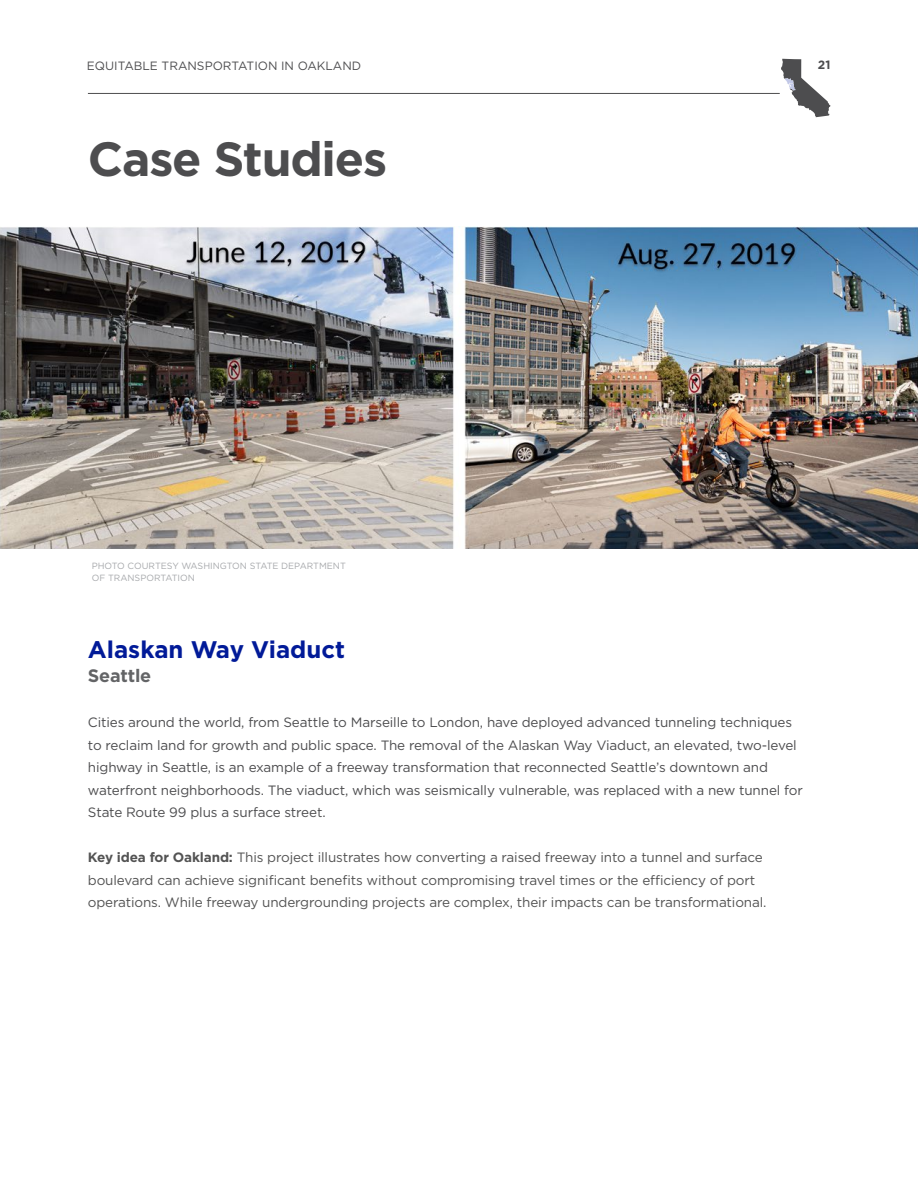
<style>
.page{position:relative;width:918px;height:1188px;background:#fff}
.page>*{position:absolute;margin:0;border:0;box-sizing:border-box;transform-origin:0 0}
.t1{font:700 48px "Gotham";letter-spacing:-.025em;color:#4d4d4f}
.t2{font:700 24px "Gotham";color:#011a98}
.t3{font:700 18px "Gotham";letter-spacing:-.01em;color:#636466}
.t4{font:13.5px/22.5px "Gotham";letter-spacing:-.01em;color:#4d4d4f}
.t5{font:13.5px/22.5px "Gotham";letter-spacing:-.01em;color:#535353}
.t6{font:12px "Gotham";color:#4d4d4f}
.t7{font:700 12px "Gotham";color:#4d4d4f}
.t8{font:9px/12px "Gotham";color:#a7a9ac}
.s1{font-weight:700}
</style>
<div class="page">
<hr style="left:88px;top:93px;width:692px;height:1px;background:#4d4d4f">
<svg style="left:781px;top:59px;width:50px;height:58px"></svg>
<img style="left:0;top:227px;width:918px;height:321px">
<p class="t6" style="left:87px;top:59px;width:276px">EQUITABLE TRANSPORTATION IN OAKLAND</p>
<p class="t7" style="left:818px;top:58px;width:14px">21</p>
<h1 class="t1" style="left:88px;top:131px;width:301px">Case Studies</h1>
<p class="t8" style="left:92px;top:560px;width:256px">PHOTO COURTESY WASHINGTON STATE DEPARTMENT<br>OF TRANSPORTATION</p>
<h2 class="t2" style="left:88px;top:636px;width:259px">Alaskan Way Viaduct</h2>
<h3 class="t3" style="left:88px;top:666px;width:65px">Seattle</h3>
<p class="t4" style="left:88px;top:711px;width:717px">Cities around the world, from Seattle to Marseille to London, have deployed advanced tunneling techniques to reclaim land for growth and public space. The removal of the Alaskan Way Viaduct, an elevated, two-level highway in Seattle, is an example of a freeway transformation that reconnected Seattle’s downtown and waterfront neighborhoods. The viaduct, which was seismically vulnerable, was replaced with a new tunnel for State Route 99 plus a surface street.</p>
<p class="t5" style="left:88px;top:846px;width:680px"><span class="s1">Key idea for Oakland:</span> This project illustrates how converting a raised freeway into a tunnel and surface boulevard can achieve significant benefits without compromising travel times or the efficiency of port operations. While freeway undergrounding projects are complex, their impacts can be transformational.</p>
</div>
